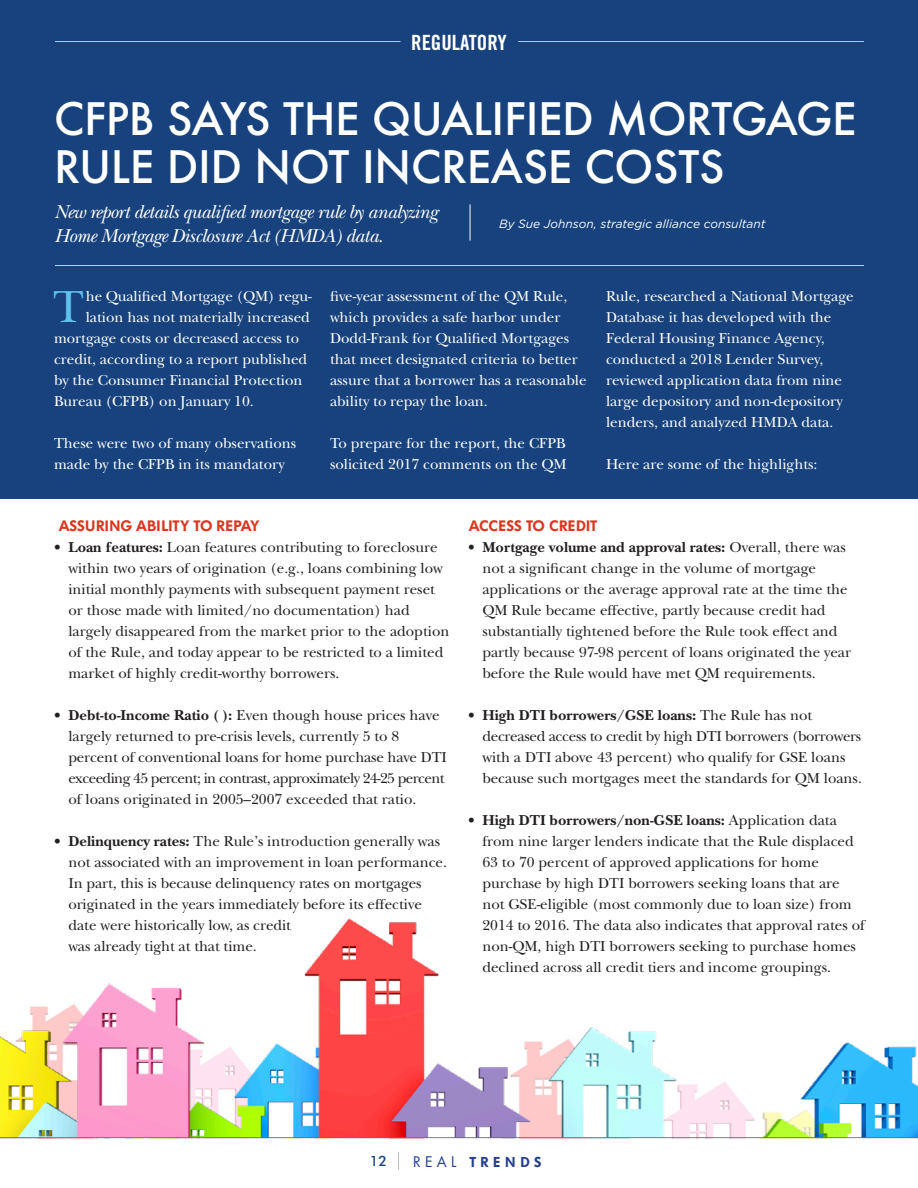
<style>
.page{position:relative;width:918px;height:1188px;background:#fff}
.page>*{position:absolute;margin:0;border:0;box-sizing:border-box;transform-origin:0 0}
.t1{font:46.8px "New Baskerville";color:#5fc2ee}
.t2{font:500 43.5px/48px "Futura";letter-spacing:-.01em;color:#fff}
.t3{font:21px "Trade Gothic LT Std Bd Cn 20";color:#fff}
.t4{font:italic 19.5px/23.4px "New Baskerville";letter-spacing:-.03em;color:#fff}
.t5{font:15px/21px "New Baskerville";color:#231f20}
.t6{font:15px/21px "New Baskerville";color:#fff}
.t7{font:600 15px "Futura BQ";color:#db361f}
.t8{font:600 14.25px "Futura BQ";letter-spacing:.32em;color:#253f8e}
.t9{font:500 14.25px "Futura BT";color:#17427d}
.t10{font:italic 12px "Gotham";color:#fff}
.s1{font-weight:700}
.s2{font-family:"Futura Std";font-weight:400}
</style>
<div class="page">
<svg style="left:398px;top:1152px;width:1px;height:18px"></svg>
<img style="left:0;top:918px;width:918px;height:219px">
<div style="left:0;top:0;width:918px;height:499px;background:#17427d"></div>
<hr style="left:55px;top:41px;width:346px;height:1px;background:#fff">
<hr style="left:518px;top:41px;width:346px;height:1px;background:#fff">
<hr style="left:470px;top:204px;width:1px;height:37px;background:#fff">
<hr style="left:55px;top:265px;width:809px;height:1px;background:#fff">
<hr style="left:0;top:1137px;width:918px;height:1px;background:#6d6f72">
<p class="t3" style="left:411px;top:30px;width:97px">REGULATORY</p>
<p class="t2" style="left:54px;top:95px;width:804px">CFPB SAYS THE QUALIFIED MORTGAGE<br>RULE DID NOT INCREASE COSTS</p>
<p class="t10" style="left:499px;top:217px;width:268px">By Sue Johnson, strategic alliance consultant</p>
<p class="t4" style="left:54px;top:201px;width:385px">New report details qualified mortgage rule by analyzing<br>Home Mortgage Disclosure Act (HMDA) data.</p>
<p class="t1" style="left:53px;top:279px;width:32px">T</p>
<p class="t6" style="left:86px;top:285px;width:228px">he Qualified Mortgage (QM) regu-</p>
<p class="t6" style="left:86px;top:306px;width:226px">lation has not materially increased</p>
<p class="t6" style="left:54px;top:327px;width:247px">mortgage costs or decreased access to</p>
<p class="t6" style="left:54px;top:348px;width:255px">credit, according to a report published</p>
<p class="t6" style="left:54px;top:369px;width:250px">by the Consumer Financial Protection</p>
<p class="t6" style="left:54px;top:390px;width:201px">Bureau (CFPB) on January 10.</p>
<p class="t6" style="left:54px;top:432px;width:244px">These were two of many observations made by the CFPB in its mandatory</p>
<p class="t6" style="left:330px;top:285px;width:258px">five-year assessment of the QM Rule, which provides a safe harbor under Dodd-Frank for Qualified Mortgages that meet designated criteria to better assure that a borrower has a reasonable ability to repay the loan.</p>
<p class="t6" style="left:330px;top:432px;width:238px">To prepare for the report, the CFPB solicited 2017 comments on the QM</p>
<p class="t6" style="left:606px;top:285px;width:249px">Rule, researched a National Mortgage Database it has developed with the Federal Housing Finance Agency, conducted a 2018 Lender Survey, reviewed application data from nine large depository and non-depository lenders, and analyzed HMDA data.</p>
<p class="t6" style="left:606px;top:453px;width:213px">Here are some of the highlights:</p>
<p class="t7" style="left:59px;top:517px;width:202px">ASSURING ABILITY TO REPAY</p>
<p class="t5" style="left:68px;top:537px;width:382px;text-indent:-14px"><span class="s1">• Loan features:</span> Loan features contributing to foreclosure within two years of origination (e.g., loans combining low initial monthly payments with subsequent payment reset or those made with limited/no documentation) had largely disappeared from the market prior to the adoption of the Rule, and today appear to be restricted to a limited market of highly credit-worthy borrowers.</p>
<p class="t5" style="left:68px;top:705px;width:380px;text-indent:-14px"><span class="s1">• Debt-to-Income Ratio ( ):</span> Even though house prices have largely returned to pre-crisis levels, currently 5 to 8 percent of conventional loans for home purchase have DTI exceeding 45 percent; in contrast, approximately 24-25 percent of loans originated in 2005–2007 exceeded that ratio.</p>
<p class="t5" style="left:68px;top:831px;width:380px;text-indent:-14px"><span class="s1">• Delinquency rates:</span> The Rule’s introduction generally was not associated with an improvement in loan performance.<br>In part, this is because delinquency rates on mortgages originated in the years immediately before its effective date were historically low, as credit<br>was already tight at that time.</p>
<p class="t7" style="left:469px;top:517px;width:130px">ACCESS TO CREDIT</p>
<p class="t5" style="left:482px;top:537px;width:370px;text-indent:-14px"><span class="s1">• Mortgage volume and approval rates:</span> Overall, there was not a significant change in the volume of mortgage applications or the average approval rate at the time the QM Rule became effective, partly because credit had substantially tightened before the Rule took effect and partly because 97-98 percent of loans originated the year before the Rule would have met QM requirements.</p>
<p class="t5" style="left:482px;top:705px;width:381px;text-indent:-14px"><span class="s1">• High DTI borrowers/GSE loans:</span> The Rule has not decreased access to credit by high DTI borrowers (borrowers with a DTI above 43 percent) who qualify for GSE loans because such mortgages meet the standards for QM loans.</p>
<p class="t5" style="left:482px;top:810px;width:384px;text-indent:-14px"><span class="s1">• High DTI borrowers/non-GSE loans:</span> Application data from nine larger lenders indicate that the Rule displaced 63 to 70 percent of approved applications for home purchase by high DTI borrowers seeking loans that are not GSE-eligible (most commonly due to loan size) from 2014 to 2016. The data also indicates that approval rates of non-QM, high DTI borrowers seeking to purchase homes declined across all credit tiers and income groupings.</p>
<p class="t9" style="left:370px;top:1153px;width:19px">12</p>
<p class="t8" style="left:413px;top:1153px;width:130px"><span class="s2">REAL</span> TRENDS</p>
</div>
